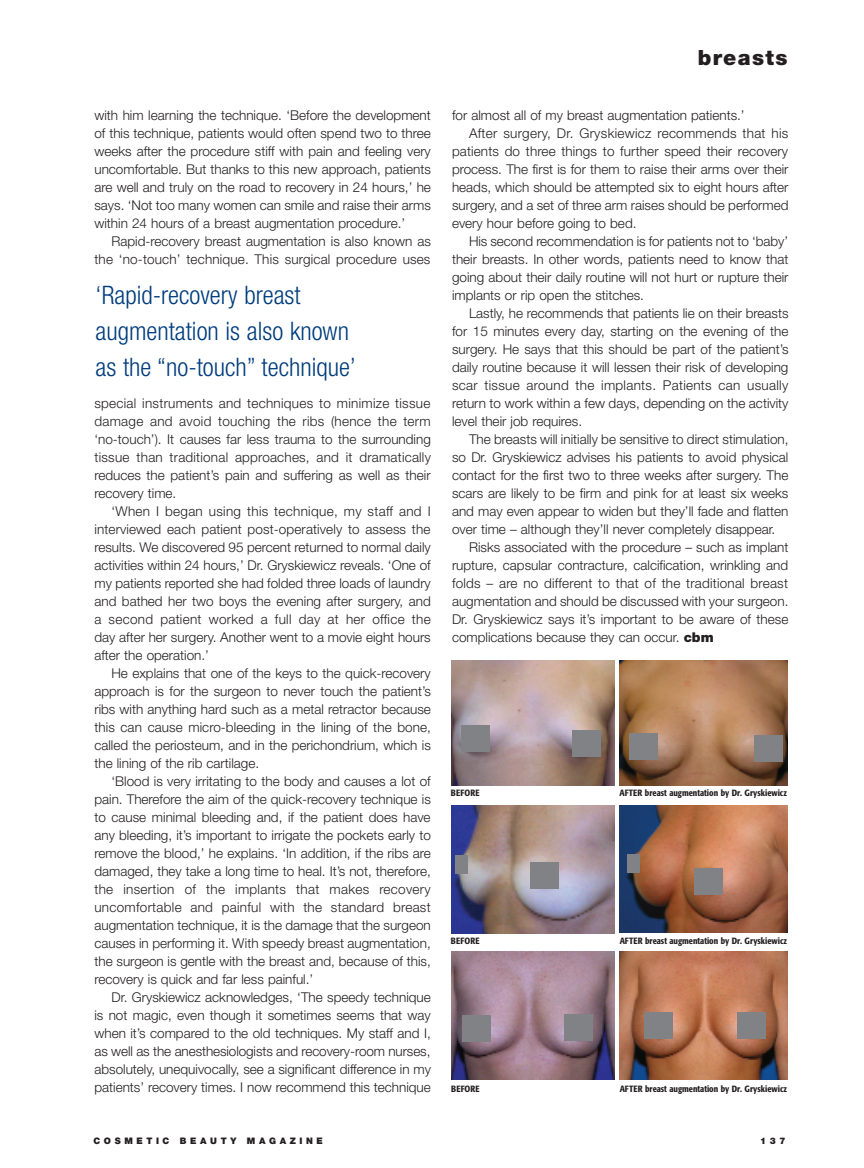
<style>
.page{position:relative;width:864px;height:1168px;background:#fff}
.page>*{position:absolute;margin:0;border:0;box-sizing:border-box;transform-origin:0 0}
.t1{font:300 condensed 25.5px/36px "Helvetica Neue";color:#013d7d}
.t2{font:900 21px "Helvetica Neue";letter-spacing:.065em;color:#231f20}
.t3{font:300 13.5px/18px "Helvetica Neue";color:#231f20;text-align:justify}
.t4{font:300 13.5px "Helvetica Neue";letter-spacing:.02em;color:#231f20}
.t5{font:500 condensed 9px "Formata";color:#231f20}
.t6{font:900 9px "Helvetica Neue";letter-spacing:.4em;color:#231f20}
.s1{font-weight:900}
</style>
<div class="page">
<img style="left:451px;top:805px;width:164px;height:129px">
<img style="left:620px;top:805px;width:167px;height:128px">
<img style="left:451px;top:951px;width:163px;height:128px">
<img style="left:620px;top:951px;width:167px;height:128px">
<img style="left:451px;top:660px;width:164px;height:125px">
<img style="left:619px;top:660px;width:168px;height:125px">
<div style="left:694px;top:868px;width:29px;height:26px;background:#808285"></div>
<div style="left:754px;top:735px;width:29px;height:26px;background:#808285"></div>
<div style="left:629px;top:733px;width:29px;height:26px;background:#808285"></div>
<div style="left:572px;top:731px;width:29px;height:26px;background:#808285"></div>
<div style="left:461px;top:725px;width:29px;height:26px;background:#808285"></div>
<div style="left:644px;top:1013px;width:29px;height:26px;background:#808285"></div>
<div style="left:737px;top:1012px;width:28px;height:26px;background:#808285"></div>
<div style="left:564px;top:1014px;width:29px;height:26px;background:#808285"></div>
<div style="left:463px;top:1016px;width:28px;height:26px;background:#808285"></div>
<div style="left:531px;top:863px;width:28px;height:26px;background:#808285"></div>
<div style="left:455px;top:855px;width:13px;height:18px;background:#808285"></div>
<div style="left:627px;top:855px;width:13px;height:18px;background:#808285"></div>
<p class="t3" style="left:94px;top:107px;width:338px">with him learning the technique. ‘Before the development of this technique, patients would often spend two to three weeks after the procedure stiff with pain and feeling very uncomfortable. But thanks to this new approach, patients are well and truly on the road to recovery in 24 hours,’ he says. ‘Not too many women can smile and raise their arms within 24 hours of a breast augmentation procedure.’</p>
<p class="t3" style="left:94px;top:233px;width:338px;text-align:right">Rapid-recovery breast augmentation is also known as the ‘no-touch’ technique. This surgical procedure uses</p>
<h1 class="t1" style="left:96px;top:279px;width:262px">‘Rapid-recovery breast augmentation is also known as the “no-touch” technique’</h1>
<p class="t3" style="left:94px;top:395px;width:338px">special instruments and techniques to minimize tissue damage and avoid touching the ribs (hence the term ‘no-touch’). It causes far less trauma to the surrounding tissue than traditional approaches, and it dramatically reduces the patient’s pain and suffering as well as their recovery time.</p>
<p class="t3" style="left:94px;top:503px;width:338px;text-indent:17px">‘When I began using this technique, my staff and I interviewed each patient post-operatively to assess the results. We discovered 95 percent returned to normal daily activities within 24 hours,’ Dr. Gryskiewicz reveals. ‘One of my patients reported she had folded three loads of laundry and bathed her two boys the evening after surgery, and a second patient worked a full day at her office the day after her surgery. Another went to a movie eight hours after the operation.’</p>
<p class="t3" style="left:94px;top:665px;width:338px;text-indent:17px">He explains that one of the keys to the quick-recovery approach is for the surgeon to never touch the patient’s ribs with anything hard such as a metal retractor because this can cause micro-bleeding in the lining of the bone, called the periosteum, and in the perichondrium, which is the lining of the rib cartilage.</p>
<p class="t3" style="left:94px;top:773px;width:338px;text-indent:17px">‘Blood is very irritating to the body and causes a lot of pain. Therefore the aim of the quick-recovery technique is to cause minimal bleeding and, if the patient does have any bleeding, it’s important to irrigate the pockets early to remove the blood,’ he explains. ‘In addition, if the ribs are damaged, they take a long time to heal. It’s not, therefore, the insertion of the implants that makes recovery uncomfortable and painful with the standard breast augmentation technique, it is the damage that the surgeon causes in performing it. With speedy breast augmentation, the surgeon is gentle with the breast and, because of this, recovery is quick and far less painful.’</p>
<p class="t3" style="left:94px;top:989px;width:338px;text-indent:17px">Dr. Gryskiewicz acknowledges, ‘The speedy technique is not magic, even though it sometimes seems that way when it’s compared to the old techniques. My staff and I, as well as the anesthesiologists and recovery-room nurses, absolutely, unequivocally, see a significant difference in my patients’ recovery times. I now recommend this technique</p>
<h2 class="t2" style="left:698px;top:50px;width:91px">breasts</h2>
<p class="t3" style="left:452px;top:107px;width:294px">for almost all of my breast augmentation patients.’</p>
<p class="t4" style="left:469px;top:128px;width:321px">After surgery, Dr. Gryskiewicz recommends that his</p>
<p class="t3" style="left:452px;top:143px;width:338px">patients do three things to further speed their recovery</p>
<p class="t3" style="left:452px;top:161px;width:338px">process. The first is for them to raise their arms over their</p>
<p class="t3" style="left:452px;top:179px;width:338px">heads, which should be attempted six to eight hours after</p>
<p class="t3" style="left:452px;top:197px;width:338px">surgery, and a set of three arm raises should be performed</p>
<p class="t3" style="left:452px;top:215px;width:186px">every hour before going to bed.</p>
<p class="t3" style="left:469px;top:233px;width:321px">His second recommendation is for patients not to ‘baby’</p>
<p class="t3" style="left:452px;top:251px;width:338px">their breasts. In other words, patients need to know that</p>
<p class="t3" style="left:452px;top:269px;width:338px">going about their daily routine will not hurt or rupture their</p>
<p class="t3" style="left:452px;top:287px;width:193px">implants or rip open the stitches.</p>
<p class="t3" style="left:469px;top:305px;width:321px">Lastly, he recommends that patients lie on their breasts</p>
<p class="t3" style="left:452px;top:323px;width:338px">for 15 minutes every day, starting on the evening of the</p>
<p class="t3" style="left:452px;top:341px;width:338px">surgery. He says that this should be part of the patient’s</p>
<p class="t3" style="left:452px;top:359px;width:338px">daily routine because it will lessen their risk of developing</p>
<p class="t4" style="left:452px;top:380px;width:338px">scar tissue around the implants. Patients can usually</p>
<p class="t3" style="left:452px;top:395px;width:338px">return to work within a few days, depending on the activity</p>
<p class="t3" style="left:452px;top:413px;width:132px">level their job requires.</p>
<p class="t3" style="left:469px;top:431px;width:321px">The breasts will initially be sensitive to direct stimulation,</p>
<p class="t3" style="left:452px;top:449px;width:338px">so Dr. Gryskiewicz advises his patients to avoid physical</p>
<p class="t3" style="left:452px;top:467px;width:338px">contact for the first two to three weeks after surgery. The</p>
<p class="t3" style="left:452px;top:485px;width:338px">scars are likely to be firm and pink for at least six weeks</p>
<p class="t3" style="left:452px;top:503px;width:338px">and may even appear to widen but they’ll fade and flatten</p>
<p class="t3" style="left:452px;top:521px;width:325px">over time – although they’ll never completely disappear.</p>
<p class="t3" style="left:469px;top:539px;width:321px">Risks associated with the procedure – such as implant</p>
<p class="t3" style="left:452px;top:557px;width:338px">rupture, capsular contracture, calcification, wrinkling and</p>
<p class="t3" style="left:452px;top:575px;width:338px">folds – are no different to that of the traditional breast</p>
<p class="t3" style="left:452px;top:593px;width:338px">augmentation and should be discussed with your surgeon.</p>
<p class="t3" style="left:452px;top:611px;width:338px">Dr. Gryskiewicz says it’s important to be aware of these</p>
<p class="t3" style="left:452px;top:629px;width:263px">complications because they can occur. <span class="s1">cbm</span></p>
<p class="t5" style="left:451px;top:789px;width:30px">BEFORE</p>
<p class="t5" style="left:620px;top:789px;width:169px">AFTER breast augmentation by Dr. Gryskiewicz</p>
<p class="t5" style="left:451px;top:937px;width:30px">BEFORE</p>
<p class="t5" style="left:451px;top:1085px;width:30px">BEFORE</p>
<p class="t5" style="left:620px;top:937px;width:169px">AFTER breast augmentation by Dr. Gryskiewicz</p>
<p class="t5" style="left:620px;top:1085px;width:169px">AFTER breast augmentation by Dr. Gryskiewicz</p>
<p class="t6" style="left:94px;top:1137px;width:231px">COSMETIC BEAUTY MAGAZINE</p>
<p class="t6" style="left:760px;top:1137px;width:27px">137</p>
</div>
